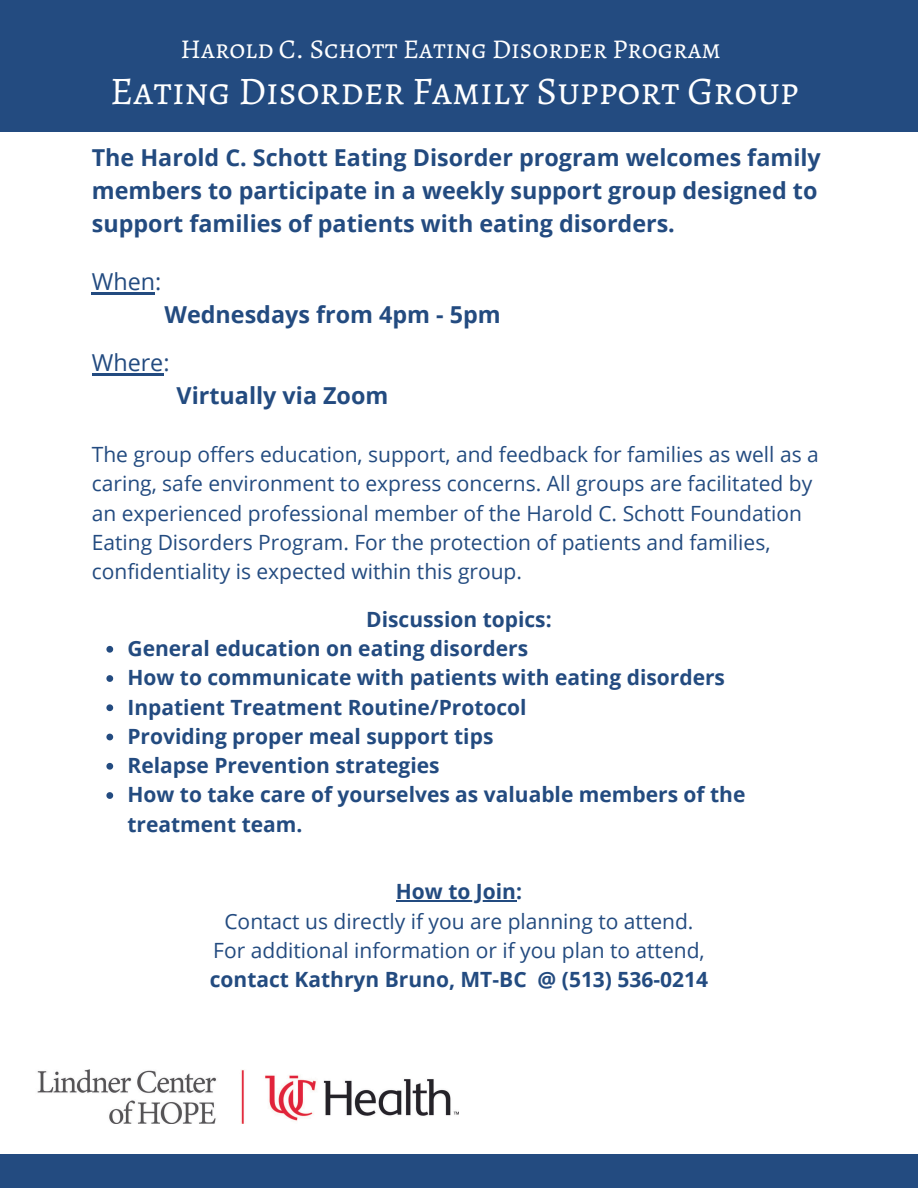
<style>
.page{position:relative;width:918px;height:1188px;background:#fff}
.page>*{position:absolute;margin:0;border:0;box-sizing:border-box;transform-origin:0 0}
.t1{font:39.3px "Alegreya SC";color:#fff}
.t2{font:27.3px "Alegreya SC";color:#fff}
.t3{font:700 23.4px/32.7px "Open Sans";color:#234b80}
.t4{font:23.4px "Open Sans";color:#234b80}
.t5{font:21px/29.2px "Open Sans";color:#234b80}
.t6{font:700 21px/29.2px "Open Sans";color:#234b80}
</style>
<div class="page">
<div style="left:0;top:1154px;width:918px;height:34px;background:#234b80"></div>
<div style="left:0;top:0;width:918px;height:132px;background:#234b80"></div>
<img style="left:37px;top:1069px;width:422px;height:54px">
<hr style="left:92px;top:292px;width:63px;height:3px;background:#234b80">
<hr style="left:92px;top:373px;width:71px;height:3px;background:#234b80">
<svg style="left:106px;top:646px;width:7px;height:7px"></svg>
<svg style="left:106px;top:675px;width:7px;height:7px"></svg>
<svg style="left:106px;top:704px;width:7px;height:7px"></svg>
<svg style="left:106px;top:734px;width:7px;height:6px"></svg>
<svg style="left:106px;top:763px;width:7px;height:7px"></svg>
<svg style="left:106px;top:792px;width:7px;height:7px"></svg>
<hr style="left:396px;top:900px;width:120px;height:2px;background:#234b80">
<h1 class="t2" style="left:181px;top:30px;width:542px">Harold C. Schott Eating Disorder Program</h1>
<h3 class="t1" style="left:110px;top:64px;width:690px">Eating Disorder Family Support Group</h3>
<h4 class="t3" style="left:92px;top:141px;width:731px">The Harold C. Schott Eating Disorder program welcomes family members to participate in a weekly support group designed to support families of patients with eating disorders.</h4>
<h4 class="t4" style="left:92px;top:265px;width:71px">When:</h4>
<h4 class="t3" style="left:165px;top:297px;width:338px">Wednesdays from 4pm - 5pm</h4>
<p class="t4" style="left:92px;top:346px;width:79px">Where:</p>
<p class="t3" style="left:177px;top:378px;width:213px">Virtually via Zoom</p>
<p class="t5" style="left:92px;top:439px;width:729px">The group offers education, support, and feedback for families as well as a caring, safe environment to express concerns. All groups are facilitated by an experienced professional member of the Harold C. Schott Foundation Eating Disorders Program. For the protection of patients and families, confidentiality is expected within this group.</p>
<h5 class="t6" style="left:366px;top:604px;width:187px">Discussion topics:</h5>
<p class="t6" style="left:127px;top:633px;width:402px">General education on eating disorders</p>
<p class="t6" style="left:127px;top:662px;width:599px">How to communicate with patients with eating disorders</p>
<p class="t6" style="left:127px;top:692px;width:401px">Inpatient Treatment Routine/Protocol</p>
<p class="t6" style="left:127px;top:721px;width:367px">Providing proper meal support tips</p>
<p class="t6" style="left:127px;top:750px;width:314px">Relapse Prevention strategies</p>
<p class="t6" style="left:127px;top:779px;width:620px">How to take care of yourselves as valuable members of the treatment team.</p>
<p class="t6" style="left:396px;top:877px;width:128px">How to Join:</p>
<p class="t5" style="left:224px;top:906px;width:471px">Contact us directly if you are planning to attend.</p>
<p class="t5" style="left:213px;top:935px;width:493px">For additional information or if you plan to attend,</p>
<p class="t6" style="left:210px;top:964px;width:500px">contact Kathryn Bruno, MT-BC @ (513) 536-0214</p>
</div>
